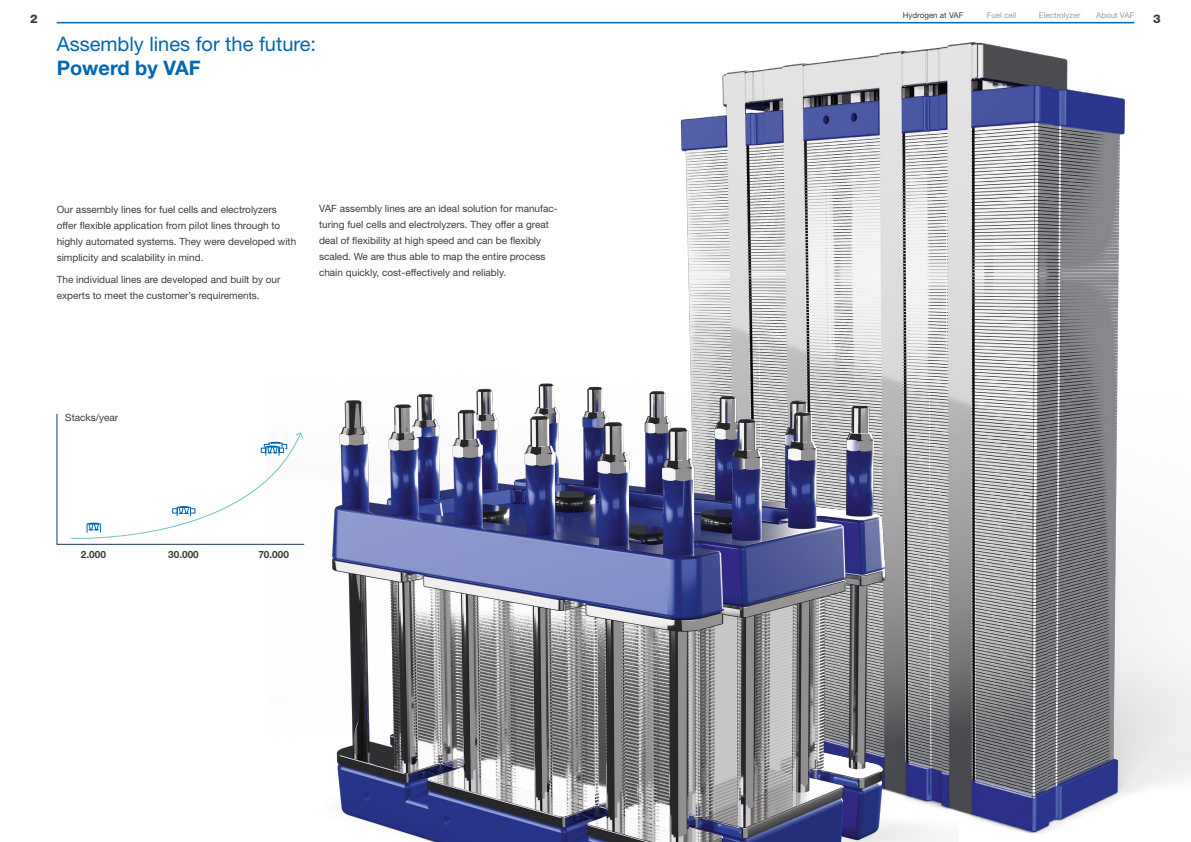
<style>
.page{position:relative;width:1191px;height:842px;background:#fff}
.page>*{position:absolute;margin:0;border:0;box-sizing:border-box;transform-origin:0 0}
.t1{font:20px "Helvetica Neue LT Std";color:#0067b1}
.t2{font:700 20px "Helvetica Neue LT Std";color:#0067b1}
.t3{font:800 12px "Helvetica Neue LT Std";color:#3c3c3b}
.t4{font:10px/16px "Helvetica Neue LT Std";color:#3c3c3b}
.t5{font:700 10px "Helvetica Neue LT Std";color:#3c3c3b}
.t6{font:8px "Helvetica Neue LT Std";color:#9d9d9c}
.t7{font:8px "Helvetica Neue LT Std";color:#3c3c3b}
</style>
<div class="page">
<hr style="left:57px;top:22px;width:1077px;height:1px;background:#0067b1">
<img style="left:680px;top:42px;width:511px;height:792px">
<img style="left:332px;top:292px;width:626px;height:550px">
<svg style="left:56px;top:413px;width:249px;height:132px"></svg>
<p class="t7" style="left:902px;top:10px;width:62px">Hydrogen at VAF</p>
<p class="t6" style="left:986px;top:10px;width:31px">Fuel cell</p>
<p class="t6" style="left:1039px;top:10px;width:43px">Electrolyzer</p>
<p class="t6" style="left:1096px;top:10px;width:40px">About VAF</p>
<p class="t3" style="left:30px;top:12px;width:9px">2</p>
<p class="t3" style="left:1153px;top:12px;width:9px">3</p>
<h1 class="t1" style="left:57px;top:32px;width:261px">Assembly lines for the future:</h1>
<h1 class="t2" style="left:57px;top:56px;width:145px">Powerd by VAF</h1>
<p class="t4" style="left:57px;top:201px;width:241px">Our assembly lines for fuel cells and electrolyzers offer flexible application from pilot lines through to highly automated systems. They were developed with simplicity and scalability in mind.</p>
<p class="t4" style="left:57px;top:271px;width:225px">The individual lines are developed and built by our experts to meet the customer’s requirements.</p>
<p class="t4" style="left:319px;top:200px;width:240px">VAF assembly lines are an ideal solution for manufac&shy;turing fuel cells and electrolyzers. They offer a great deal of flexibility at high speed and can be flexibly scaled. We are thus able to map the entire process chain quickly, cost-effectively and reliably.</p>
<p class="t4" style="left:65px;top:409px;width:54px">Stacks/year</p>
<p class="t5" style="left:81px;top:548px;width:27px">2.000</p>
<p class="t5" style="left:168px;top:548px;width:32px">30.000</p>
<p class="t5" style="left:258px;top:548px;width:32px">70.000</p>
</div>
